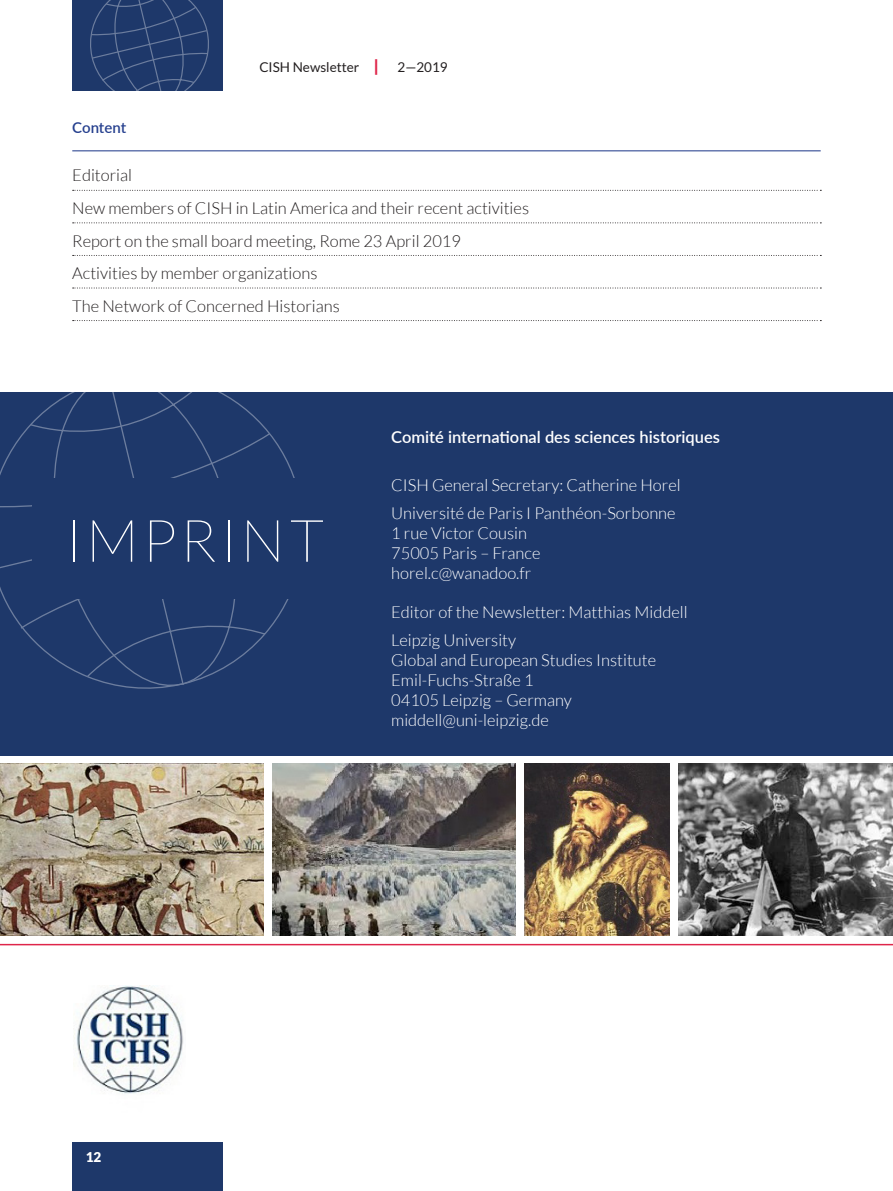
<style>
.page{position:relative;width:893px;height:1191px;background:#fff}
.page>*{position:absolute;margin:0;border:0;box-sizing:border-box;transform-origin:0 0}
.t1{font:100 58.8px "Lato";letter-spacing:.08em;color:#fff}
.Copy_Englisch{font:300 16.5px "Lato";color:#fff}
.Copy_Englisch-2{font:300 16.5px "Lato";color:#231f20}
.Copy_Englisch-3{font:600 16.5px "Lato";color:#fff}
.Copy_Englisch-4{font:600 15px "Lato";letter-spacing:-.005em;color:#253f8e}
.t2{font:13.5px "Lato";color:#231f20}
.t3{font:900 13.5px "Lato";color:#fff}
.s1{font-weight:900;font-size:16.35px;color:#df254a}
</style>
<div class="page">
<div style="left:72px;top:0;width:151px;height:91px;background:#1e386a"></div>
<div style="left:72px;top:1141px;width:151px;height:50px;background:#1e386a"></div>
<svg style="left:90px;top:0;width:119px;height:91px"></svg>
<div style="left:0;top:392px;width:893px;height:364px;background:#1e386a"></div>
<svg style="left:0;top:392px;width:295px;height:297px"></svg>
<div style="left:32px;top:478px;width:492px;height:120px;background:#1e386a"></div>
<hr style="left:0;top:944px;width:893px;height:1px;background:#df254a">
<img style="left:0;top:764px;width:264px;height:171px">
<img style="left:273px;top:764px;width:243px;height:171px">
<img style="left:678px;top:764px;width:215px;height:171px">
<img style="left:525px;top:764px;width:144px;height:171px">
<img style="left:73px;top:985px;width:111px;height:109px">
<hr style="left:72px;top:150px;width:749px;height:1px;background:#253f8e">
<svg style="left:73px;top:190px;width:748px;height:1px"></svg>
<svg style="left:73px;top:222px;width:748px;height:1px"></svg>
<svg style="left:73px;top:255px;width:748px;height:1px"></svg>
<svg style="left:73px;top:288px;width:748px;height:1px"></svg>
<svg style="left:73px;top:320px;width:748px;height:1px"></svg>
<p class="t2" style="left:259px;top:60px;width:190px">CISH Newsletter <span class="s1">|</span> 2—2019</p>
<p class="Copy_Englisch-4" style="left:72px;top:117px;width:55px">Content</p>
<p class="Copy_Englisch-2" style="left:72px;top:167px;width:61px">Editorial</p>
<p class="Copy_Englisch-2" style="left:72px;top:199px;width:458px">New members of CISH in Latin America and their recent activities</p>
<p class="Copy_Englisch-2" style="left:72px;top:232px;width:390px">Report on the small board meeting, Rome 23 April 2019</p>
<p class="Copy_Englisch-2" style="left:72px;top:264px;width:247px">Activities by member organizations</p>
<p class="Copy_Englisch-2" style="left:72px;top:297px;width:269px">The Network of Concerned Historians</p>
<p class="t1" style="left:67px;top:500px;width:259px">IMPRINT</p>
<p class="Copy_Englisch-3" style="left:391px;top:425px;width:330px">Comité international des sciences historiques</p>
<p class="Copy_Englisch" style="left:391px;top:476px;width:291px">CISH General Secretary: Catherine Horel</p>
<p class="Copy_Englisch" style="left:391px;top:504px;width:286px">Université de Paris I Panthéon-Sorbonne</p>
<p class="Copy_Englisch" style="left:391px;top:524px;width:137px">1 rue Victor Cousin</p>
<p class="Copy_Englisch" style="left:391px;top:544px;width:151px">75005 Paris – France</p>
<p class="Copy_Englisch" style="left:391px;top:564px;width:142px">horel.c@wanadoo.fr</p>
<p class="Copy_Englisch" style="left:391px;top:603px;width:298px">Editor of the Newsletter: Matthias Middell</p>
<p class="Copy_Englisch" style="left:391px;top:631px;width:126px">Leipzig University</p>
<p class="Copy_Englisch" style="left:391px;top:651px;width:266px">Global and European Studies Institute</p>
<p class="Copy_Englisch" style="left:391px;top:671px;width:144px">Emil-Fuchs-Straße 1</p>
<p class="Copy_Englisch" style="left:391px;top:691px;width:182px">04105 Leipzig – Germany</p>
<p class="Copy_Englisch" style="left:391px;top:711px;width:159px">middell@uni-leipzig.de</p>
<p class="t3" style="left:86px;top:1148px;width:17px">12</p>
</div>
